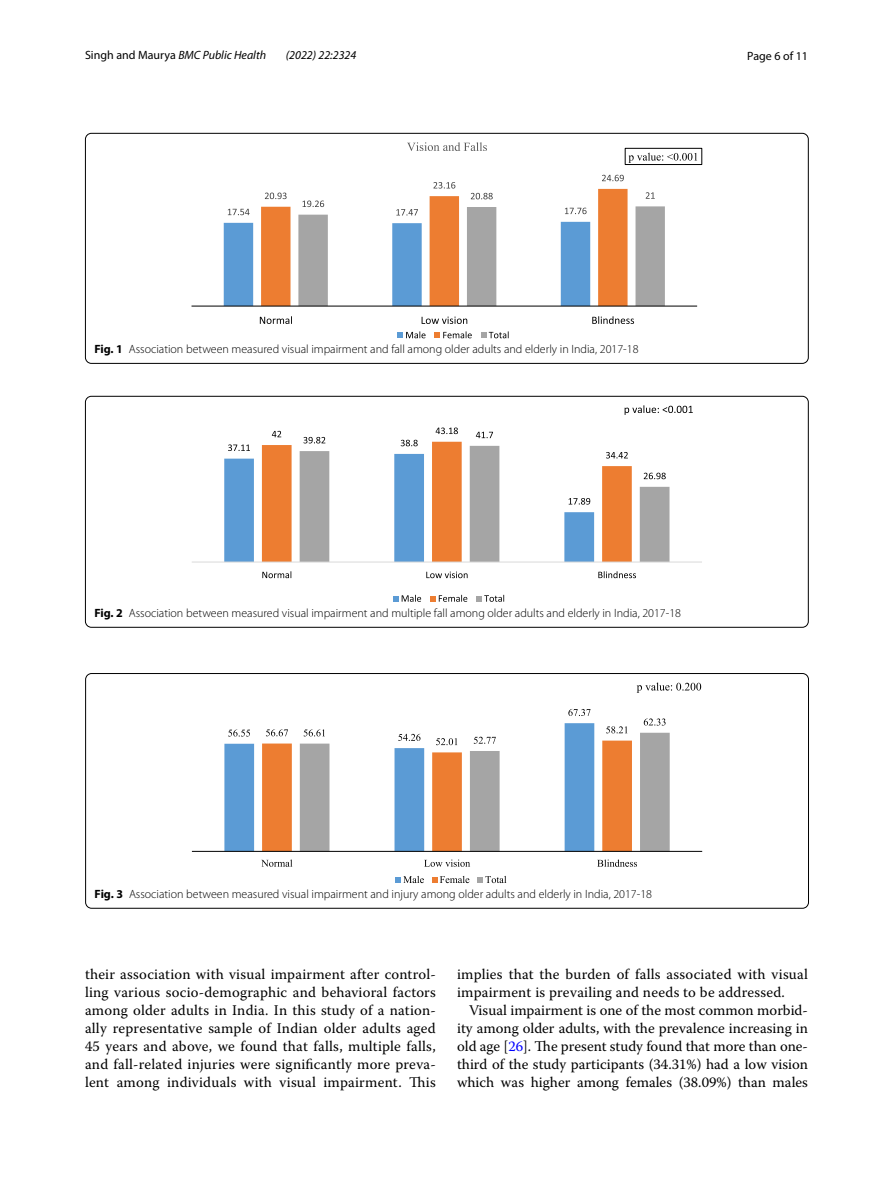
<style>
.page{position:relative;width:893px;height:1187px;background:#fff}
.page>*{position:absolute;margin:0;border:0;box-sizing:border-box;transform-origin:0 0}
.t1{font:14.7px/18px "Warnock Pro";letter-spacing:.015em;color:#000;text-align:justify}
.t2{font:300 12px "Myriad Pro";color:#000}
.t3{font:italic 12px "Myriad Pro";color:#000}
.t4{font:12px "Myriad Pro";color:#000}
.s1{font-style:normal}
.s2{font-weight:700}
.s3{color:#00f}
</style>
<div class="page">
<hr style="left:192px;top:305px;width:505px;height:1px;background:#000">
<svg style="left:224px;top:175px;width:441px;height:131px"></svg>
<svg style="left:260px;top:316px;width:32px;height:8px"></svg>
<svg style="left:422px;top:316px;width:45px;height:8px"></svg>
<svg style="left:592px;top:316px;width:42px;height:8px"></svg>
<div style="left:625px;top:148px;width:77px;height:17px;border:1px solid #000"></div>
<svg style="left:628px;top:153px;width:69px;height:10px"></svg>
<svg style="left:407px;top:142px;width:80px;height:9px"></svg>
<svg style="left:397px;top:331px;width:29px;height:7px"></svg>
<svg style="left:435px;top:331px;width:37px;height:7px"></svg>
<svg style="left:481px;top:331px;width:28px;height:7px"></svg>
<div style="left:85px;top:133px;width:723px;height:230px;border:1px solid #000;border-radius:6px"></div>
<svg style="left:594px;top:458px;width:75px;height:103px"></svg>
<hr style="left:192px;top:561px;width:510px;height:1px;background:#d9d9d9">
<svg style="left:606px;top:452px;width:22px;height:6px"></svg>
<svg style="left:224px;top:427px;width:370px;height:135px"></svg>
<svg style="left:644px;top:472px;width:22px;height:7px"></svg>
<svg style="left:262px;top:571px;width:29px;height:7px"></svg>
<svg style="left:426px;top:571px;width:42px;height:7px"></svg>
<svg style="left:598px;top:571px;width:38px;height:7px"></svg>
<svg style="left:625px;top:405px;width:68px;height:10px"></svg>
<svg style="left:393px;top:594px;width:28px;height:7px"></svg>
<svg style="left:430px;top:594px;width:37px;height:7px"></svg>
<svg style="left:476px;top:594px;width:28px;height:7px"></svg>
<div style="left:85px;top:396px;width:723px;height:231px;border:1px solid #000;border-radius:6px"></div>
<svg style="left:224px;top:723px;width:370px;height:127px;fill:#5b9bd5"></svg>
<div style="left:640px;top:732px;width:30px;height:118px;background:#a5a5a5"></div>
<hr style="left:192px;top:850px;width:510px;height:1px;background:#000">
<svg style="left:228px;top:729px;width:22px;height:7px"></svg>
<svg style="left:568px;top:709px;width:22px;height:7px"></svg>
<svg style="left:262px;top:726px;width:370px;height:125px"></svg>
<svg style="left:644px;top:718px;width:21px;height:7px"></svg>
<svg style="left:261px;top:859px;width:31px;height:7px"></svg>
<svg style="left:424px;top:859px;width:46px;height:7px"></svg>
<svg style="left:597px;top:859px;width:40px;height:7px"></svg>
<svg style="left:637px;top:682px;width:64px;height:10px"></svg>
<svg style="left:396px;top:875px;width:28px;height:8px"></svg>
<svg style="left:432px;top:876px;width:37px;height:7px"></svg>
<svg style="left:478px;top:875px;width:28px;height:8px"></svg>
<div style="left:85px;top:673px;width:724px;height:235px;border:1px solid #000;border-radius:6px"></div>
<p class="t3" style="left:85px;top:48px;width:183px"><span class="s1">Singh and Maurya</span> BMC Public Health</p>
<p class="t3" style="left:286px;top:48px;width:72px">(2022) 22:2324</p>
<p class="t4" style="left:747px;top:48px;width:62px">Page 6 of 11</p>
<p class="t2" style="left:94px;top:343px;width:546px"><span class="s2">Fig. 1</span> Association between measured visual impairment and fall among older adults and elderly in India, 2017-18</p>
<p class="t2" style="left:94px;top:606px;width:588px"><span class="s2">Fig. 2</span> Association between measured visual impairment and multiple fall among older adults and elderly in India, 2017-18</p>
<p class="t2" style="left:95px;top:887px;width:559px"><span class="s2">Fig. 3</span> Association between measured visual impairment and injury among older adults and elderly in India, 2017-18</p>
<p class="t1" style="left:85px;top:964px;width:352px">their association with visual impairment after control&shy;ling various socio-demographic and behavioral factors among older adults in India. In this study of a nation&shy;ally representative sample of Indian older adults aged 45 years and above, we found that falls, multiple falls, and fall-related injuries were significantly more preva&shy;lent among individuals with visual impairment. This</p>
<p class="t1" style="left:457px;top:964px;width:352px">implies that the burden of falls associated with visual impairment is prevailing and needs to be addressed.</p>
<p class="t1" style="left:457px;top:1000px;width:352px;text-indent:12px">Visual impairment is one of the most common morbid&shy;ity among older adults, with the prevalence increasing in old age [<span class="s3">26</span>]. The present study found that more than one&shy;third of the study participants (34.31%) had a low vision which was higher among females (38.09%) than males</p>
</div>
